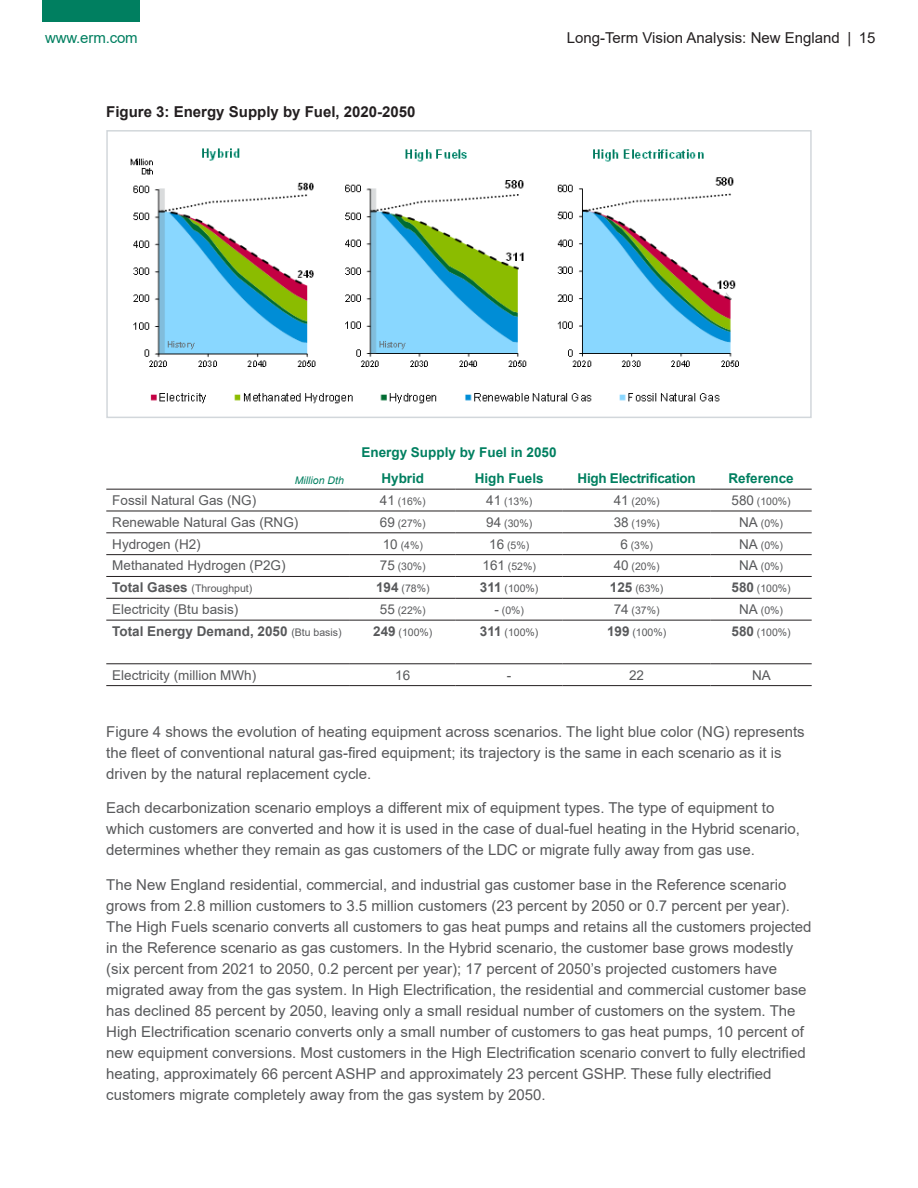
<style>
.page{position:relative;width:918px;height:1188px;background:#fff}
.page>*{position:absolute;margin:0;border:0;box-sizing:border-box;transform-origin:0 0}
.Text{font:15px/21px "Arial";color:#58595b}
.t1{font:15px "Arial";color:#231f20}
._03-Heading_2{font:700 15px "Arial";color:#231f20}
.t2{font:15px "Arial";letter-spacing:-.01em;color:#007f60}
._00-Strapline{font:13.5px "Arial";color:#58595b}
._00-Strapline-2{font:700 13.5px "Arial";color:#007f60}
._00-Strapline-3{font:700 13.5px "Arial";color:#58595b}
._00-Strapline-4{font:700 13.5px "Arial";letter-spacing:-.02em;color:#007f60}
._00-Strapline-5{font:10.5px "Arial";color:#58595b}
._00-Strapline-6{font:italic 10.5px "Arial";color:#007f60}
.s1{font-size:13.5px}
.s2{font-weight:700;font-size:13.5px}
.s3{font-weight:400;font-size:10.5px}
</style>
<div class="page">
<div style="left:43px;top:0;width:97px;height:21px;background:#007f60"></div>
<hr style="left:106px;top:489px;width:244px;height:1px;background:#231f20">
<hr style="left:350px;top:489px;width:106px;height:1px;background:#231f20">
<hr style="left:456px;top:489px;width:107px;height:1px;background:#231f20">
<hr style="left:563px;top:489px;width:148px;height:1px;background:#231f20">
<hr style="left:711px;top:489px;width:101px;height:1px;background:#231f20">
<hr style="left:106px;top:511px;width:244px;height:1px;background:#231f20">
<hr style="left:350px;top:511px;width:106px;height:1px;background:#231f20">
<hr style="left:456px;top:511px;width:107px;height:1px;background:#231f20">
<hr style="left:563px;top:511px;width:148px;height:1px;background:#231f20">
<hr style="left:711px;top:511px;width:101px;height:1px;background:#231f20">
<hr style="left:106px;top:533px;width:244px;height:1px;background:#231f20">
<hr style="left:350px;top:533px;width:106px;height:1px;background:#231f20">
<hr style="left:456px;top:533px;width:107px;height:1px;background:#231f20">
<hr style="left:563px;top:533px;width:148px;height:1px;background:#231f20">
<hr style="left:711px;top:533px;width:101px;height:1px;background:#231f20">
<hr style="left:106px;top:554px;width:244px;height:1px;background:#231f20">
<hr style="left:350px;top:554px;width:106px;height:1px;background:#231f20">
<hr style="left:456px;top:554px;width:107px;height:1px;background:#231f20">
<hr style="left:563px;top:554px;width:148px;height:1px;background:#231f20">
<hr style="left:711px;top:554px;width:101px;height:1px;background:#231f20">
<hr style="left:106px;top:576px;width:244px;height:1px;background:#231f20">
<hr style="left:350px;top:576px;width:106px;height:1px;background:#231f20">
<hr style="left:456px;top:576px;width:107px;height:1px;background:#231f20">
<hr style="left:563px;top:576px;width:148px;height:1px;background:#231f20">
<hr style="left:711px;top:576px;width:101px;height:1px;background:#231f20">
<hr style="left:106px;top:598px;width:244px;height:1px;background:#231f20">
<hr style="left:106px;top:620px;width:244px;height:1px;background:#231f20">
<hr style="left:350px;top:620px;width:106px;height:1px;background:#231f20">
<hr style="left:456px;top:620px;width:107px;height:1px;background:#231f20">
<hr style="left:563px;top:620px;width:148px;height:1px;background:#231f20">
<hr style="left:711px;top:620px;width:101px;height:1px;background:#231f20">
<hr style="left:106px;top:664px;width:244px;height:1px;background:#231f20">
<hr style="left:350px;top:664px;width:106px;height:1px;background:#231f20">
<hr style="left:456px;top:664px;width:107px;height:1px;background:#231f20">
<hr style="left:563px;top:664px;width:148px;height:1px;background:#231f20">
<hr style="left:711px;top:664px;width:101px;height:1px;background:#231f20">
<hr style="left:106px;top:685px;width:244px;height:1px;background:#231f20">
<hr style="left:350px;top:685px;width:106px;height:1px;background:#231f20">
<hr style="left:456px;top:685px;width:107px;height:1px;background:#231f20">
<hr style="left:563px;top:685px;width:148px;height:1px;background:#231f20">
<hr style="left:711px;top:685px;width:101px;height:1px;background:#231f20">
<hr style="left:350px;top:598px;width:106px;height:1px;background:#231f20">
<hr style="left:456px;top:598px;width:107px;height:1px;background:#231f20">
<hr style="left:563px;top:598px;width:148px;height:1px;background:#231f20">
<hr style="left:711px;top:598px;width:101px;height:1px;background:#231f20">
<svg style="left:106px;top:130px;width:706px;height:288px"></svg>
<img style="left:129px;top:143px;width:620px;height:262px">
<p class="t2" style="left:45px;top:27px;width:94px">www.erm.com</p>
<p class="t1" style="left:567px;top:27px;width:310px">Long-Term Vision Analysis: New England | 15</p>
<h2 class="_03-Heading_2" style="left:106px;top:101px;width:311px">Figure 3: Energy Supply by Fuel, 2020-2050</h2>
<p class="_00-Strapline-2" style="left:361px;top:443px;width:197px">Energy Supply by Fuel in 2050</p>
<p class="_00-Strapline-6" style="left:295px;top:473px;width:51px">Million Dth</p>
<p class="_00-Strapline-2" style="left:381px;top:469px;width:44px">Hybrid</p>
<p class="_00-Strapline-2" style="left:475px;top:469px;width:71px">High Fuels</p>
<p class="_00-Strapline-4" style="left:578px;top:469px;width:120px">High Electrification</p>
<p class="_00-Strapline-2" style="left:729px;top:469px;width:67px">Reference</p>
<p class="_00-Strapline" style="left:112px;top:491px;width:146px">Fossil Natural Gas (NG)</p>
<p class="_00-Strapline-5" style="left:380px;top:494px;width:47px"><span class="s1">41</span> (16%)</p>
<p class="_00-Strapline-5" style="left:486px;top:494px;width:47px"><span class="s1">41</span> (13%)</p>
<p class="_00-Strapline-5" style="left:614px;top:494px;width:47px"><span class="s1">41</span> (20%)</p>
<p class="_00-Strapline-5" style="left:732px;top:494px;width:61px"><span class="s1">580</span> (100%)</p>
<p class="_00-Strapline" style="left:112px;top:513px;width:188px">Renewable Natural Gas (RNG)</p>
<p class="_00-Strapline-5" style="left:380px;top:516px;width:47px"><span class="s1">69</span> (27%)</p>
<p class="_00-Strapline-5" style="left:486px;top:516px;width:47px"><span class="s1">94</span> (30%)</p>
<p class="_00-Strapline-5" style="left:614px;top:516px;width:47px"><span class="s1">38</span> (19%)</p>
<p class="_00-Strapline-5" style="left:739px;top:516px;width:45px"><span class="s1">NA</span> (0%)</p>
<p class="_00-Strapline" style="left:112px;top:535px;width:90px">Hydrogen (H2)</p>
<p class="_00-Strapline-5" style="left:383px;top:538px;width:42px"><span class="s1">10</span> (4%)</p>
<p class="_00-Strapline-5" style="left:489px;top:538px;width:42px"><span class="s1">16</span> (5%)</p>
<p class="_00-Strapline-5" style="left:620px;top:538px;width:34px"><span class="s1">6</span> (3%)</p>
<p class="_00-Strapline-5" style="left:739px;top:538px;width:45px"><span class="s1">NA</span> (0%)</p>
<p class="_00-Strapline" style="left:112px;top:556px;width:175px">Methanated Hydrogen (P2G)</p>
<p class="_00-Strapline-5" style="left:380px;top:560px;width:47px"><span class="s1">75</span> (30%)</p>
<p class="_00-Strapline-5" style="left:482px;top:560px;width:55px"><span class="s1">161</span> (52%)</p>
<p class="_00-Strapline-5" style="left:614px;top:560px;width:47px"><span class="s1">40</span> (20%)</p>
<p class="_00-Strapline-5" style="left:739px;top:560px;width:45px"><span class="s1">NA</span> (0%)</p>
<p class="_00-Strapline-5" style="left:112px;top:581px;width:141px"><span class="s2">Total Gases</span> (Throughput)</p>
<p class="_00-Strapline-5" style="left:376px;top:581px;width:55px"><span class="s2">194</span> (78%)</p>
<p class="_00-Strapline-5" style="left:480px;top:581px;width:60px"><span class="s2">311</span> (100%)</p>
<p class="_00-Strapline-5" style="left:610px;top:581px;width:55px"><span class="s2">125</span> (63%)</p>
<p class="_00-Strapline-5" style="left:732px;top:581px;width:61px"><span class="s2">580</span> (100%)</p>
<p class="_00-Strapline" style="left:112px;top:600px;width:128px">Electricity (Btu basis)</p>
<p class="_00-Strapline-5" style="left:380px;top:603px;width:47px"><span class="s1">55</span> (22%)</p>
<p class="_00-Strapline-5" style="left:494px;top:603px;width:31px"><span class="s1">-</span> (0%)</p>
<p class="_00-Strapline-5" style="left:614px;top:603px;width:47px"><span class="s1">74</span> (37%)</p>
<p class="_00-Strapline-5" style="left:739px;top:603px;width:45px"><span class="s1">NA</span> (0%)</p>
<p class="_00-Strapline-3" style="left:112px;top:622px;width:231px">Total Energy Demand, 2050 <span class="s3">(Btu basis)</span></p>
<p class="_00-Strapline-5" style="left:373px;top:625px;width:61px"><span class="s2">249</span> (100%)</p>
<p class="_00-Strapline-5" style="left:480px;top:625px;width:60px"><span class="s2">311</span> (100%)</p>
<p class="_00-Strapline-5" style="left:607px;top:625px;width:61px"><span class="s2">199</span> (100%)</p>
<p class="_00-Strapline-5" style="left:732px;top:625px;width:61px"><span class="s2">580</span> (100%)</p>
<p class="_00-Strapline" style="left:112px;top:666px;width:145px">Electricity (million MWh)</p>
<p class="_00-Strapline" style="left:395px;top:666px;width:17px">16</p>
<p class="_00-Strapline" style="left:507px;top:666px;width:6px">-</p>
<p class="_00-Strapline" style="left:629px;top:666px;width:17px">22</p>
<p class="_00-Strapline" style="left:752px;top:666px;width:20px">NA</p>
<p class="Text" style="left:106px;top:721px;width:700px">Figure 4 shows the evolution of heating equipment across scenarios. The light blue color (NG) represents the fleet of conventional natural gas-fired equipment; its trajectory is the same in each scenario as it is driven by the natural replacement cycle.</p>
<p class="Text" style="left:106px;top:797px;width:695px">Each decarbonization scenario employs a different mix of equipment types. The type of equipment to which customers are converted and how it is used in the case of dual-fuel heating in the Hybrid scenario, determines whether they remain as gas customers of the LDC or migrate fully away from gas use.</p>
<p class="Text" style="left:106px;top:874px;width:707px">The New England residential, commercial, and industrial gas customer base in the Reference scenario grows from 2.8 million customers to 3.5 million customers (23 percent by 2050 or 0.7 percent per year).<br>The High Fuels scenario converts all customers to gas heat pumps and retains all the customers projected in the Reference scenario as gas customers. In the Hybrid scenario, the customer base grows modestly (six percent from 2021 to 2050, 0.2 percent per year); 17 percent of 2050’s projected customers have migrated away from the gas system. In High Electrification, the residential and commercial customer base has declined 85 percent by 2050, leaving only a small residual number of customers on the system. The High Electrification scenario converts only a small number of customers to gas heat pumps, 10 percent of new equipment conversions. Most customers in the High Electrification scenario convert to fully electrified heating, approximately 66 percent ASHP and approximately 23 percent GSHP. These fully electrified customers migrate completely away from the gas system by 2050.</p>
</div>
